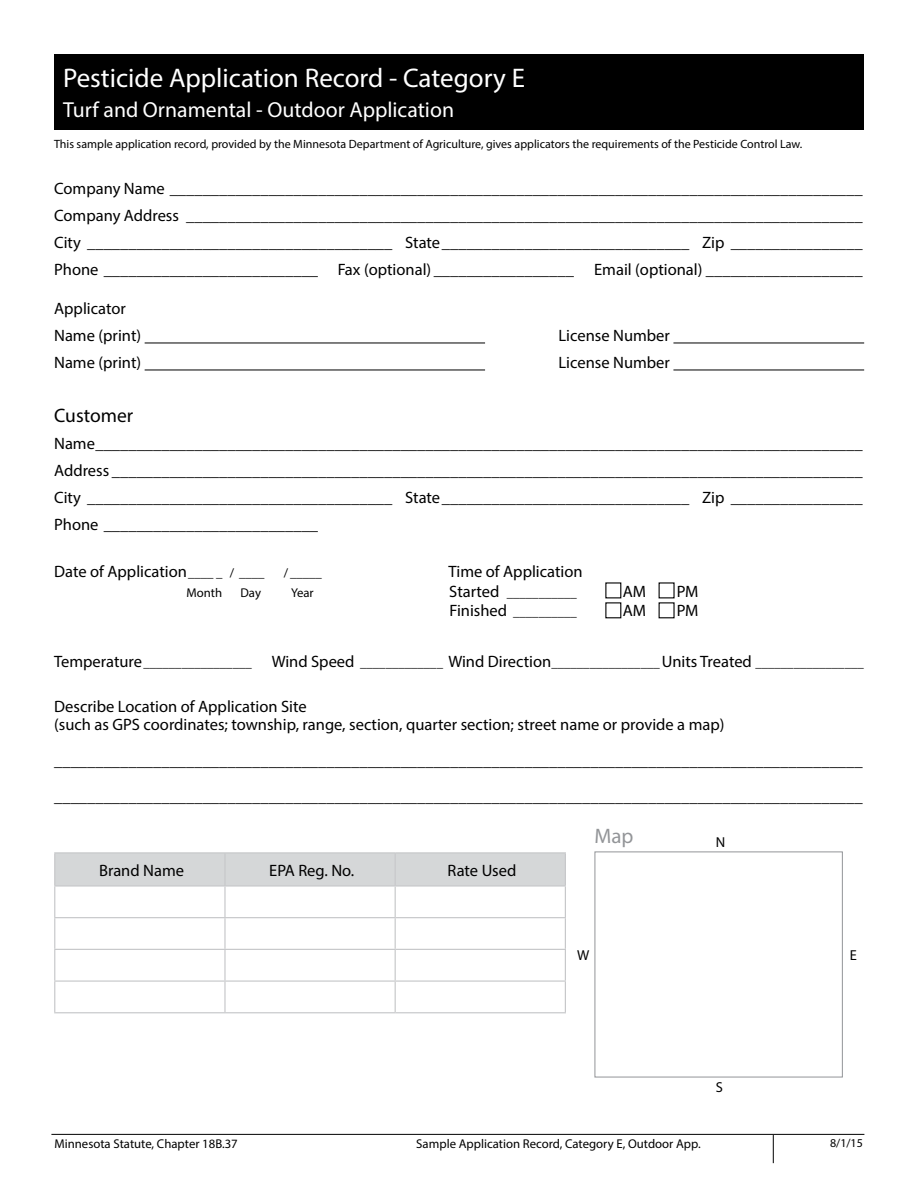
<style>
.page{position:relative;width:918px;height:1188px;background:#fff}
.page>*{position:absolute;margin:0;border:0;box-sizing:border-box;transform-origin:0 0}
.t1{font:27px "Myriad Pro";color:#fff}
.t2{font:21.75px "Myriad Pro";color:#fff}
.t3{font:21px "Myriad Pro";color:#939598}
.t4{font:19.5px "Myriad Pro";color:#000}
.t5{font:16.5px/27px "Myriad Pro";color:#000}
.t6{font:14.4px "Myriad Pro";color:#000}
.t7{font:12.75px "Myriad Pro";color:#000}
.t8{font:12px "Myriad Pro";color:#000}
.s1{font-size:12.75px}
.s2{font-size:16.5px}
</style>
<div class="page">
<div style="left:54px;top:54px;width:810px;height:76px;background:#000"></div>
<hr style="left:51px;top:1134px;width:813px;height:1px;background:#000">
<svg style="left:773px;top:1135px;width:1px;height:28px"></svg>
<div style="left:55px;top:854px;width:510px;height:31px;background:#d5d7d8"></div>
<hr style="left:54px;top:887px;width:1px;height:30px;background:#c7c8ca">
<hr style="left:224px;top:887px;width:2px;height:30px;background:#c7c8ca">
<hr style="left:395px;top:887px;width:1px;height:30px;background:#c7c8ca">
<hr style="left:565px;top:887px;width:1px;height:30px;background:#c7c8ca">
<hr style="left:54px;top:917px;width:171px;height:1px;background:#c7c8ca">
<hr style="left:54px;top:918px;width:1px;height:31px;background:#c7c8ca">
<hr style="left:225px;top:917px;width:170px;height:1px;background:#c7c8ca">
<hr style="left:224px;top:918px;width:2px;height:31px;background:#c7c8ca">
<hr style="left:395px;top:917px;width:171px;height:1px;background:#c7c8ca">
<hr style="left:395px;top:918px;width:1px;height:31px;background:#c7c8ca">
<hr style="left:565px;top:918px;width:1px;height:31px;background:#c7c8ca">
<hr style="left:54px;top:949px;width:171px;height:1px;background:#c7c8ca">
<hr style="left:54px;top:950px;width:1px;height:30px;background:#c7c8ca">
<hr style="left:225px;top:949px;width:170px;height:1px;background:#c7c8ca">
<hr style="left:224px;top:950px;width:2px;height:30px;background:#c7c8ca">
<hr style="left:395px;top:949px;width:171px;height:1px;background:#c7c8ca">
<hr style="left:395px;top:950px;width:1px;height:30px;background:#c7c8ca">
<hr style="left:565px;top:950px;width:1px;height:30px;background:#c7c8ca">
<hr style="left:54px;top:980px;width:171px;height:2px;background:#c7c8ca">
<hr style="left:54px;top:982px;width:1px;height:30px;background:#c7c8ca">
<hr style="left:225px;top:980px;width:170px;height:2px;background:#c7c8ca">
<hr style="left:224px;top:982px;width:2px;height:30px;background:#c7c8ca">
<hr style="left:395px;top:980px;width:171px;height:2px;background:#c7c8ca">
<hr style="left:395px;top:982px;width:1px;height:30px;background:#c7c8ca">
<hr style="left:565px;top:982px;width:1px;height:30px;background:#c7c8ca">
<hr style="left:54px;top:1012px;width:171px;height:1px;background:#c7c8ca">
<hr style="left:225px;top:1012px;width:170px;height:1px;background:#c7c8ca">
<hr style="left:395px;top:1012px;width:171px;height:1px;background:#c7c8ca">
<hr style="left:54px;top:852px;width:171px;height:2px;background:#c7c8ca">
<hr style="left:54px;top:854px;width:1px;height:31px;background:#c7c8ca">
<hr style="left:54px;top:885px;width:171px;height:2px;background:#c7c8ca">
<hr style="left:225px;top:852px;width:170px;height:2px;background:#c7c8ca">
<hr style="left:224px;top:854px;width:2px;height:31px;background:#c7c8ca">
<hr style="left:225px;top:885px;width:170px;height:2px;background:#c7c8ca">
<hr style="left:395px;top:852px;width:171px;height:2px;background:#c7c8ca">
<hr style="left:395px;top:854px;width:1px;height:31px;background:#c7c8ca">
<hr style="left:565px;top:854px;width:1px;height:31px;background:#c7c8ca">
<hr style="left:395px;top:885px;width:171px;height:2px;background:#c7c8ca">
<div style="left:595px;top:851px;width:248px;height:226px;border:1px solid #939598"></div>
<hr style="left:145px;top:343px;width:340px;height:1px;background:#000">
<hr style="left:673px;top:343px;width:191px;height:1px;background:#000">
<hr style="left:145px;top:370px;width:340px;height:1px;background:#000">
<hr style="left:673px;top:370px;width:191px;height:1px;background:#000">
<h1 class="t1" style="left:63px;top:62px;width:463px">Pesticide Application Record - Category E</h1>
<h2 class="t2" style="left:63px;top:97px;width:393px">Turf and Ornamental - Outdoor Application</h2>
<p class="t8" style="left:54px;top:137px;width:750px">This sample application record, provided by the Minnesota Department of Agriculture, gives applicators the requirements of the Pesticide Control Law.</p>
<p class="t5" style="left:54px;top:175px;width:810px;text-align:justify">Company Name ____________________________________________________________________________________ Company Address __________________________________________________________________________________ City _____________________________________ State______________________________ Zip ________________ Phone __________________________ Fax (optional) _________________ Email (optional) ___________________</p>
<p class="t5" style="left:54px;top:295px;width:88px">Applicator<br>Name (print)</p>
<p class="t5" style="left:559px;top:322px;width:113px">License Number</p>
<p class="t5" style="left:54px;top:349px;width:88px">Name (print)</p>
<p class="t5" style="left:559px;top:349px;width:113px">License Number</p>
<p class="t4" style="left:54px;top:404px;width:80px">Customer</p>
<p class="t5" style="left:54px;top:430px;width:810px;text-align:justify">Name_____________________________________________________________________________________________ Address ___________________________________________________________________________________________ City _____________________________________ State______________________________ Zip ________________ Phone __________________________</p>
<p class="t5" style="left:54px;top:558px;width:212px">Date of Application<span class="s1">____ _ / ____</span></p>
<p class="t7" style="left:284px;top:565px;width:40px">/ _____</p>
<p class="t5" style="left:449px;top:558px;width:136px">Time of Application</p>
<p class="t7" style="left:186px;top:585px;width:37px">Month</p>
<p class="t7" style="left:240px;top:585px;width:22px">Day</p>
<p class="t7" style="left:291px;top:585px;width:24px">Year</p>
<p class="t7" style="left:449px;top:585px;width:129px"><span class="s2">Started</span> ___________</p>
<p class="t5" style="left:623px;top:577px;width:25px">AM</p>
<p class="t5" style="left:677px;top:577px;width:23px">PM</p>
<p class="t7" style="left:449px;top:604px;width:129px"><span class="s2">Finished</span> __________</p>
<p class="t5" style="left:623px;top:597px;width:25px">AM</p>
<p class="t5" style="left:677px;top:597px;width:23px">PM</p>
<p class="t7" style="left:54px;top:655px;width:811px"><span class="s2">Temperature</span>_________________ <span class="s2">Wind Speed</span> _____________ <span class="s2">Wind Direction</span>_________________<span class="s2">Units Treated</span> _________________</p>
<p class="t5" style="left:54px;top:697px;width:672px;line-height:18px">Describe Location of Application Site<br>(such as GPS coordinates; township, range, section, quarter section; street name or provide a map)</p>
<p class="t5" style="left:54px;top:742px;width:810px;line-height:36px">__________________________________________________________________________________________________ __________________________________________________________________________________________________</p>
<p class="t5" style="left:99px;top:856px;width:87px">Brand Name</p>
<p class="t5" style="left:269px;top:856px;width:87px">EPA Reg. No.</p>
<p class="t5" style="left:448px;top:856px;width:70px">Rate Used</p>
<p class="t3" style="left:595px;top:823px;width:41px">Map</p>
<p class="t6" style="left:716px;top:834px;width:11px">N</p>
<p class="t6" style="left:577px;top:946px;width:14px">W</p>
<p class="t6" style="left:850px;top:946px;width:9px">E</p>
<p class="t6" style="left:716px;top:1079px;width:9px">S</p>
<p class="t7" style="left:54px;top:1136px;width:185px">Minnesota Statute, Chapter 18B.37</p>
<p class="t7" style="left:416px;top:1136px;width:286px">Sample Application Record, Category E, Outdoor App.</p>
<p class="t8" style="left:830px;top:1136px;width:34px">8/1/15</p>
</div>
